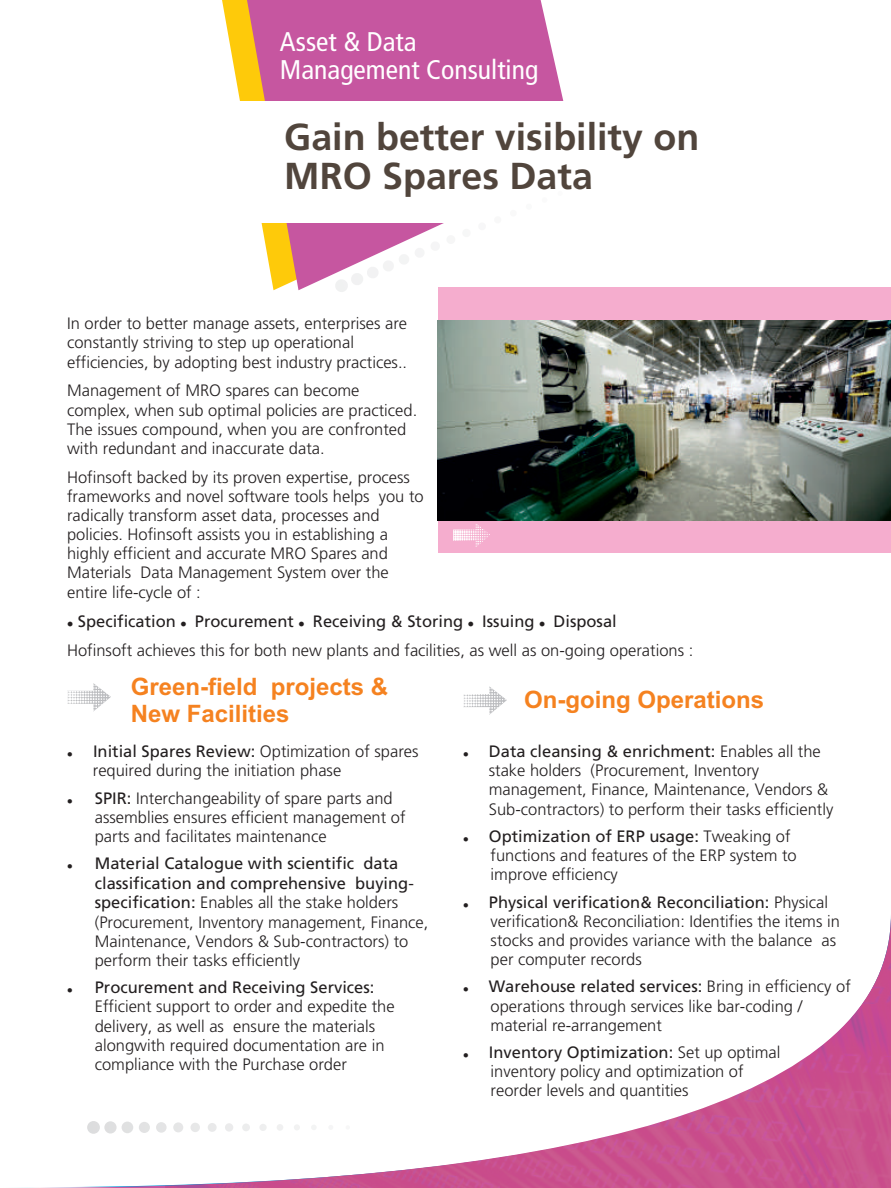
<style>
.page{position:relative;width:891px;height:1188px;background:#fff}
.page>*{position:absolute;margin:0;border:0;box-sizing:border-box;transform-origin:0 0}
.t1{font:700 37.5px/39px "Frutiger";color:#51453c}
.t2{font:condensed 27px/28.7px "Frutiger LT";color:#fff}
.t3{font:700 24px/26.8px "Arial";color:#f58220}
.t4{font:300 16.5px/19.2px "Frutiger LT";color:#231f20}
.t5{font:7.5px "Wingdings";color:#231f20}
.s1{font-weight:400}
</style>
<div class="page">
<div style="left:438px;top:287px;width:453px;height:265px;background:#f5adce"></div>
<img style="left:166px;top:917px;width:725px;height:271px">
<svg style="left:346px;top:1125px;width:4px;height:5px"></svg>
<svg style="left:328px;top:1125px;width:5px;height:5px"></svg>
<svg style="left:311px;top:1125px;width:6px;height:5px"></svg>
<div style="left:294px;top:1124px;width:6px;height:7px;background:#f2f2f2;border-radius:50%"></div>
<div style="left:277px;top:1124px;width:6px;height:7px;background:#f0f0f0;border-radius:50%"></div>
<div style="left:259px;top:1124px;width:8px;height:7px;background:#eeefef;border-radius:50%"></div>
<div style="left:242px;top:1123px;width:8px;height:8px;background:#eceded;border-radius:50%"></div>
<div style="left:225px;top:1123px;width:8px;height:9px;background:#ebebec;border-radius:50%"></div>
<div style="left:208px;top:1123px;width:9px;height:9px;background:#e9e9ea;border-radius:50%"></div>
<div style="left:190px;top:1123px;width:10px;height:9px;background:#e7e8e8;border-radius:50%"></div>
<div style="left:173px;top:1122px;width:10px;height:10px;background:#e6e6e7;border-radius:50%"></div>
<div style="left:156px;top:1122px;width:11px;height:11px;background:#e3e4e5;border-radius:50%"></div>
<div style="left:139px;top:1122px;width:11px;height:11px;background:#e2e2e3;border-radius:50%"></div>
<div style="left:122px;top:1122px;width:11px;height:11px;background:#e0e1e1;border-radius:50%"></div>
<svg style="left:104px;top:1121px;width:13px;height:13px"></svg>
<svg style="left:87px;top:1121px;width:13px;height:13px"></svg>
<svg style="left:67px;top:683px;width:44px;height:29px"></svg>
<svg style="left:453px;top:524px;width:37px;height:23px"></svg>
<svg style="left:463px;top:686px;width:44px;height:29px"></svg>
<svg style="left:222px;top:0;width:23px;height:101px;fill:#feca0a"></svg>
<svg style="left:245px;top:0;width:319px;height:290px;fill:#c656a0"></svg>
<div style="left:0;top:102px;width:891px;height:121px;background:#fff"></div>
<svg style="left:478px;top:223px;width:9px;height:8px"></svg>
<svg style="left:462px;top:228px;width:9px;height:10px"></svg>
<svg style="left:334px;top:235px;width:122px;height:57px"></svg>
<img style="left:438px;top:321px;width:453px;height:199px">
<h2 class="t2" style="left:280px;top:29px;width:260px">Asset &amp; Data<br>Management Consulting</h2>
<h1 class="t1" style="left:284px;top:117px;width:416px">Gain better visibility on<br>MRO Spares Data</h1>
<p class="t4" style="left:67px;top:315px;width:342px">In order to better manage assets, enterprises are constantly striving to step up operational efficiencies, by adopting best industry practices..</p>
<p class="t4" style="left:67px;top:382px;width:352px">Management of MRO spares can become complex, when sub optimal policies are practiced.<br>The issues compound, when you are confronted with redundant and inaccurate data.</p>
<p class="t4" style="left:67px;top:469px;width:358px">Hofinsoft backed by its proven expertise, process frameworks and novel software tools helps you to radically transform asset data, processes and policies. Hofinsoft assists you in establishing a highly efficient and accurate MRO Spares and Materials Data Management System over the entire life-cycle of :</p>
<p class="t4" style="left:67px;top:608px;width:628px;line-height:28.8px">● <span class="s1">Specification</span> ● <span class="s1">Procurement</span> ● <span class="s1">Receiving &amp; Storing</span> ● <span class="s1">Issuing</span> ● <span class="s1">Disposal<br></span>Hofinsoft achieves this for both new plants and facilities, as well as on-going operations :</p>
<h3 class="t3" style="left:131px;top:675px;width:259px">Green-field projects &amp;<br>New Facilities</h3>
<p class="t5" style="left:67px;top:751px;width:7px">●</p>
<p class="t4" style="left:93px;top:743px;width:327px"><span class="s1">Initial Spares Review:</span> Optimization of spares required during the initiation phase</p>
<p class="t4" style="left:95px;top:790px;width:312px;text-indent:-28px">● <span class="s1">SPIR:</span> Interchangeability of spare parts and assemblies ensures efficient management of parts and facilitates maintenance</p>
<p class="t4" style="left:95px;top:855px;width:335px;text-indent:-28px">● <span class="s1">Material Catalogue with scientific data classification and comprehensive buying&shy;specification:</span> Enables all the stake holders (Procurement, Inventory management, Finance, Maintenance, Vendors &amp; Sub-contractors) to perform their tasks efficiently</p>
<p class="t4" style="left:95px;top:979px;width:301px;text-indent:-28px">● <span class="s1">Procurement and Receiving Services:<br></span>Efficient support to order and expedite the delivery, as well as ensure the materials alongwith required documentation are in compliance with the Purchase order</p>
<h3 class="t3" style="left:524px;top:689px;width:242px">On-going Operations</h3>
<p class="t5" style="left:463px;top:751px;width:7px">●</p>
<p class="t4" style="left:489px;top:743px;width:346px"><span class="s1">Data cleansing &amp; enrichment:</span> Enables all the stake holders (Procurement, Inventory management, Finance, Maintenance, Vendors &amp; Sub-contractors) to perform their tasks efficiently</p>
<p class="t4" style="left:491px;top:828px;width:308px;text-indent:-28px">● <span class="s1">Optimization of ERP usage:</span> Tweaking of functions and features of the ERP system to improve efficiency</p>
<p class="t4" style="left:491px;top:894px;width:351px;text-indent:-28px">● <span class="s1">Physical verification&amp; Reconciliation:</span> Physical verification&amp; Reconciliation: Identifies the items in stocks and provides variance with the balance as per computer records</p>
<p class="t4" style="left:491px;top:978px;width:362px;text-indent:-28px">● <span class="s1">Warehouse related services:</span> Bring in efficiency of operations through services like bar-coding / material re-arrangement</p>
<p class="t4" style="left:491px;top:1044px;width:291px;text-indent:-28px">● <span class="s1">Inventory Optimization:</span> Set up optimal inventory policy and optimization of reorder levels and quantities</p>
</div>
